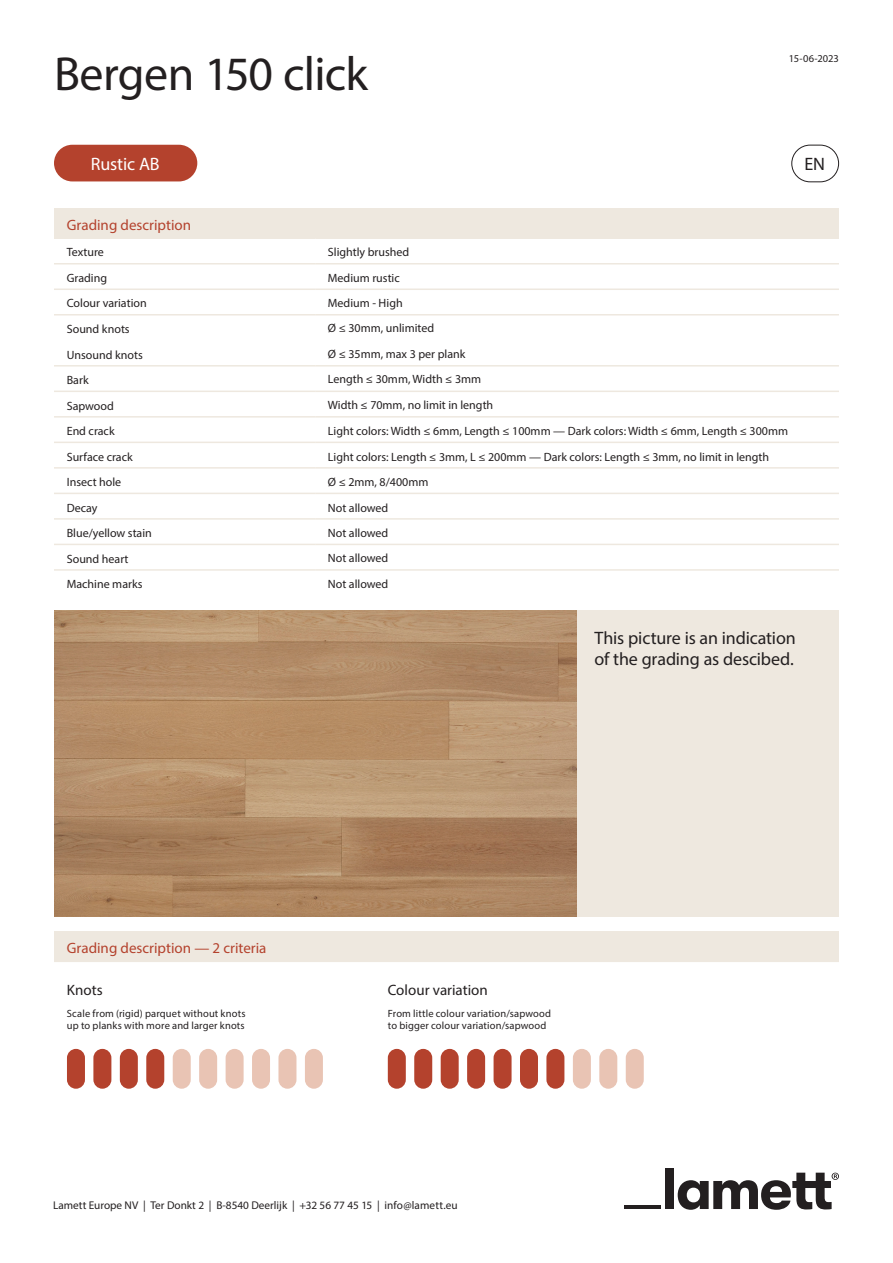
<style>
.page{position:relative;width:893px;height:1263px;background:#fff}
.page>*{position:absolute;margin:0;border:0;box-sizing:border-box;transform-origin:0 0}
.t1{font:48px "Myriad Pro";letter-spacing:-.015em;color:#231f20}
.t2{font:18px/21.6px "Myriad Pro";letter-spacing:-.01em;color:#231f20}
.t3{font:18px "Myriad Pro";letter-spacing:-.01em;color:#fff}
.t4{font:15px "Myriad Pro";color:#b4422d}
.t5{font:15px "Myriad Pro";color:#231f20}
.t6{font:12px "Myriad Pro";color:#231f20}
.t7{font:11.25px "Myriad Pro";color:#231f20}
.t8{font:10.5px/12.6px "Myriad Pro";letter-spacing:.015em;color:#231f20}
</style>
<div class="page">
<div style="left:54px;top:145px;width:143px;height:36px;background:#b4422d;border-radius:18px"></div>
<div style="left:791px;top:145px;width:48px;height:37px;border:1px solid #231f20;border-radius:18px"></div>
<div style="left:54px;top:208px;width:785px;height:30px;background:#eee8df"></div>
<hr style="left:54px;top:237px;width:261px;height:2px;background:#eee8df">
<hr style="left:315px;top:237px;width:524px;height:2px;background:#eee8df">
<hr style="left:54px;top:263px;width:261px;height:1px;background:#eee8df">
<hr style="left:315px;top:263px;width:524px;height:1px;background:#eee8df">
<hr style="left:54px;top:288px;width:261px;height:2px;background:#eee8df">
<hr style="left:315px;top:288px;width:524px;height:2px;background:#eee8df">
<hr style="left:54px;top:314px;width:261px;height:1px;background:#eee8df">
<hr style="left:315px;top:314px;width:524px;height:1px;background:#eee8df">
<hr style="left:54px;top:365px;width:261px;height:2px;background:#eee8df">
<hr style="left:315px;top:365px;width:524px;height:2px;background:#eee8df">
<hr style="left:54px;top:391px;width:261px;height:1px;background:#eee8df">
<hr style="left:315px;top:391px;width:524px;height:1px;background:#eee8df">
<hr style="left:54px;top:416px;width:261px;height:2px;background:#eee8df">
<hr style="left:315px;top:416px;width:524px;height:2px;background:#eee8df">
<hr style="left:54px;top:442px;width:261px;height:1px;background:#eee8df">
<hr style="left:315px;top:442px;width:524px;height:1px;background:#eee8df">
<hr style="left:54px;top:467px;width:261px;height:2px;background:#eee8df">
<hr style="left:315px;top:467px;width:524px;height:2px;background:#eee8df">
<hr style="left:54px;top:493px;width:261px;height:1px;background:#eee8df">
<hr style="left:315px;top:493px;width:524px;height:1px;background:#eee8df">
<hr style="left:54px;top:518px;width:261px;height:2px;background:#eee8df">
<hr style="left:315px;top:518px;width:524px;height:2px;background:#eee8df">
<hr style="left:54px;top:544px;width:261px;height:1px;background:#eee8df">
<hr style="left:315px;top:544px;width:524px;height:1px;background:#eee8df">
<hr style="left:54px;top:569px;width:261px;height:2px;background:#eee8df">
<hr style="left:315px;top:569px;width:524px;height:2px;background:#eee8df">
<div style="left:665px;top:1168px;width:9px;height:41px;background:#231f20"></div>
<svg style="left:678px;top:1173px;width:161px;height:37px"></svg>
<hr style="left:624px;top:1205px;width:37px;height:4px;background:#231f20">
<img style="left:54px;top:610px;width:523px;height:306px">
<div style="left:577px;top:610px;width:262px;height:306px;background:#eee8df"></div>
<div style="left:54px;top:931px;width:785px;height:30px;background:#eee8df"></div>
<hr style="left:54px;top:960px;width:785px;height:2px;background:#eee8df">
<div style="left:67px;top:1049px;width:18px;height:40px;background:#b4422d;border-radius:9px"></div>
<div style="left:93px;top:1049px;width:18px;height:40px;background:#b4422d;border-radius:9px"></div>
<div style="left:120px;top:1049px;width:18px;height:40px;background:#b4422d;border-radius:9px"></div>
<div style="left:146px;top:1049px;width:18px;height:40px;background:#b4422d;border-radius:9px"></div>
<div style="left:173px;top:1049px;width:18px;height:40px;background:#e9c4b4;border-radius:9px"></div>
<div style="left:199px;top:1049px;width:18px;height:40px;background:#e9c4b4;border-radius:9px"></div>
<div style="left:226px;top:1049px;width:18px;height:40px;background:#e9c4b4;border-radius:9px"></div>
<div style="left:252px;top:1049px;width:18px;height:40px;background:#e9c4b4;border-radius:9px"></div>
<div style="left:278px;top:1049px;width:18px;height:40px;background:#e9c4b4;border-radius:9px"></div>
<div style="left:305px;top:1049px;width:18px;height:40px;background:#e9c4b4;border-radius:9px"></div>
<div style="left:388px;top:1049px;width:18px;height:40px;background:#b4422d;border-radius:9px"></div>
<div style="left:414px;top:1049px;width:18px;height:40px;background:#b4422d;border-radius:9px"></div>
<div style="left:441px;top:1049px;width:18px;height:40px;background:#b4422d;border-radius:9px"></div>
<div style="left:467px;top:1049px;width:18px;height:40px;background:#b4422d;border-radius:9px"></div>
<div style="left:494px;top:1049px;width:18px;height:40px;background:#b4422d;border-radius:9px"></div>
<div style="left:520px;top:1049px;width:18px;height:40px;background:#b4422d;border-radius:9px"></div>
<div style="left:546px;top:1049px;width:18px;height:40px;background:#b4422d;border-radius:9px"></div>
<div style="left:573px;top:1049px;width:18px;height:40px;background:#e9c4b4;border-radius:9px"></div>
<div style="left:599px;top:1049px;width:18px;height:40px;background:#e9c4b4;border-radius:9px"></div>
<div style="left:626px;top:1049px;width:18px;height:40px;background:#e9c4b4;border-radius:9px"></div>
<p class="t1" style="left:54px;top:44px;width:315px">Bergen 150 click</p>
<p class="t8" style="left:789px;top:52px;width:52px">15-06-2023</p>
<p class="t3" style="left:91px;top:153px;width:70px">Rustic AB</p>
<p class="t2" style="left:804px;top:153px;width:22px">EN</p>
<p class="t4" style="left:67px;top:216px;width:126px">Grading description</p>
<p class="t6" style="left:67px;top:245px;width:39px">Texture</p>
<p class="t6" style="left:328px;top:245px;width:83px">Slightly brushed</p>
<p class="t6" style="left:67px;top:271px;width:42px">Grading</p>
<p class="t6" style="left:328px;top:271px;width:73px">Medium rustic</p>
<p class="t6" style="left:67px;top:296px;width:81px">Colour variation</p>
<p class="t6" style="left:328px;top:296px;width:76px">Medium - High</p>
<p class="t6" style="left:67px;top:322px;width:64px">Sound knots</p>
<p class="t6" style="left:328px;top:321px;width:108px">Ø ≤ 30mm, unlimited</p>
<p class="t6" style="left:67px;top:347px;width:78px">Unsound knots</p>
<p class="t6" style="left:328px;top:346px;width:139px">Ø ≤ 35mm, max 3 per plank</p>
<p class="t6" style="left:67px;top:373px;width:23px">Bark</p>
<p class="t6" style="left:328px;top:372px;width:155px">Length ≤ 30mm, Width ≤ 3mm</p>
<p class="t6" style="left:67px;top:398px;width:49px">Sapwood</p>
<p class="t6" style="left:328px;top:397px;width:167px">Width ≤ 70mm, no limit in length</p>
<p class="t6" style="left:67px;top:424px;width:49px">End crack</p>
<p class="t6" style="left:328px;top:424px;width:462px">Light colors: Width ≤ 6mm, Length ≤ 100mm — Dark colors: Width ≤ 6mm, Length ≤ 300mm</p>
<p class="t6" style="left:67px;top:449px;width:67px">Surface crack</p>
<p class="t6" style="left:328px;top:449px;width:443px">Light colors: Length ≤ 3mm, L ≤ 200mm — Dark colors: Length ≤ 3mm, no limit in length</p>
<p class="t6" style="left:67px;top:475px;width:56px">Insect hole</p>
<p class="t6" style="left:328px;top:475px;width:102px">Ø ≤ 2mm, 8/400mm</p>
<p class="t6" style="left:67px;top:500px;width:32px">Decay</p>
<p class="t6" style="left:328px;top:500px;width:62px">Not allowed</p>
<p class="t6" style="left:67px;top:526px;width:87px">Blue/yellow stain</p>
<p class="t6" style="left:328px;top:526px;width:62px">Not allowed</p>
<p class="t6" style="left:67px;top:551px;width:63px">Sound heart</p>
<p class="t6" style="left:328px;top:550px;width:62px">Not allowed</p>
<p class="t6" style="left:67px;top:577px;width:77px">Machine marks</p>
<p class="t6" style="left:328px;top:577px;width:62px">Not allowed</p>
<p class="t2" style="left:594px;top:627px;width:203px">This picture is an indication of the grading as descibed.</p>
<p class="t4" style="left:67px;top:939px;width:201px">Grading description — 2 criteria</p>
<p class="t5" style="left:67px;top:981px;width:37px">Knots</p>
<p class="t5" style="left:388px;top:981px;width:101px">Colour variation</p>
<p class="t8" style="left:67px;top:1006px;width:180px">Scale from (rigid) parquet without knots up to planks with more and larger knots</p>
<p class="t8" style="left:388px;top:1006px;width:165px">From little colour variation/sapwood to bigger colour variation/sapwood</p>
<p class="t7" style="left:53px;top:1198px;width:406px">Lamett Europe NV | Ter Donkt 2 | B-8540 Deerlijk | +32 56 77 45 15 | info@lamett.eu</p>
</div>
